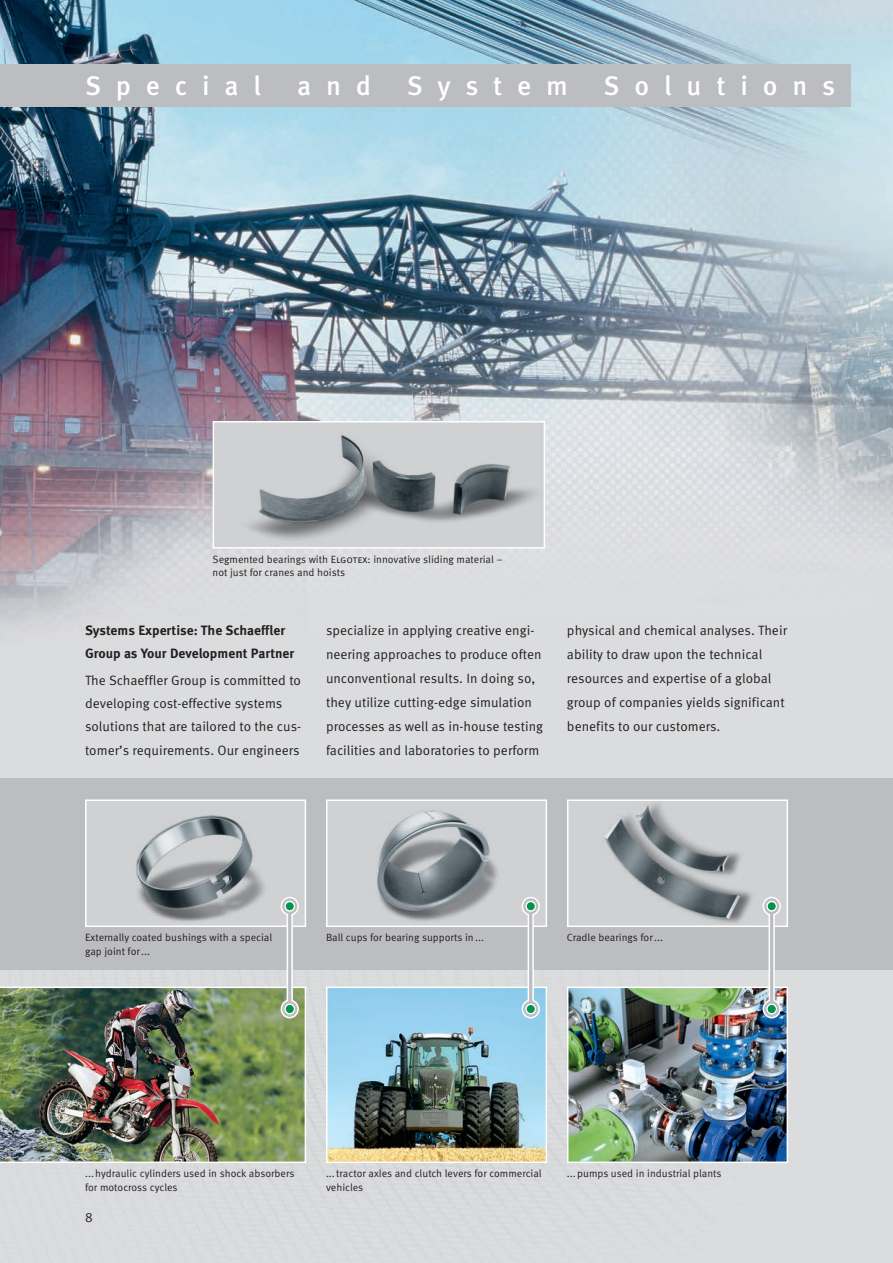
<style>
.page{position:relative;width:893px;height:1263px;background:#fff}
.page>*{position:absolute;margin:0;border:0;box-sizing:border-box;transform-origin:0 0}
.t1{font:500 27px "Schaeffler Meta";letter-spacing:.545em;color:#fff}
.t2{font:13.5px/24px "Schaeffler Meta";color:#231f20}
.t3{font:700 13.5px/23px "Schaeffler Meta";color:#231f20}
.t4{font:10.5px/13.5px "Schaeffler Meta";letter-spacing:-.005em;color:#231f20}
</style>
<div class="page">
<img style="left:0;top:0;width:893px;height:1263px">
<div style="left:0;top:64px;width:850px;height:42px;background:#bcbdc0"></div>
<div style="left:0;top:778px;width:893px;height:191px;background:#bcbdc0"></div>
<img style="left:570px;top:802px;width:215px;height:122px">
<div style="left:567px;top:799px;width:221px;height:128px;border:2px solid #fff"></div>
<img style="left:329px;top:802px;width:215px;height:122px">
<div style="left:326px;top:799px;width:221px;height:128px;border:2px solid #fff"></div>
<img style="left:88px;top:802px;width:215px;height:122px">
<div style="left:85px;top:799px;width:221px;height:128px;border:2px solid #fff"></div>
<img style="left:216px;top:424px;width:326px;height:122px">
<div style="left:213px;top:421px;width:332px;height:128px;border:2px solid #fff"></div>
<img style="left:570px;top:989px;width:215px;height:171px">
<div style="left:567px;top:986px;width:221px;height:177px;border:2px solid #fff"></div>
<img style="left:329px;top:989px;width:215px;height:171px">
<div style="left:326px;top:986px;width:221px;height:177px;border:2px solid #fff"></div>
<img style="left:0;top:986px;width:306px;height:177px">
<svg style="left:280px;top:896px;width:20px;height:123px"></svg>
<div style="left:286px;top:902px;width:8px;height:8px;background:#00944d;border-radius:50%"></div>
<div style="left:286px;top:1005px;width:8px;height:8px;background:#00944d;border-radius:50%"></div>
<svg style="left:521px;top:896px;width:20px;height:123px"></svg>
<div style="left:527px;top:902px;width:8px;height:8px;background:#00944d;border-radius:50%"></div>
<div style="left:527px;top:1005px;width:8px;height:8px;background:#00944d;border-radius:50%"></div>
<svg style="left:762px;top:896px;width:19px;height:123px"></svg>
<div style="left:768px;top:902px;width:8px;height:8px;background:#00944d;border-radius:50%"></div>
<div style="left:768px;top:1005px;width:8px;height:8px;background:#00944d;border-radius:50%"></div>
<h1 class="t1" style="left:85px;top:69px;width:178px">Special</h1>
<h1 class="t1" style="left:297px;top:69px;width:76px">and</h1>
<h1 class="t1" style="left:407px;top:69px;width:162px">System</h1>
<h1 class="t1" style="left:604px;top:69px;width:233px">Solutions</h1>
<p class="t4" style="left:213px;top:553px;width:292px">Segmented bearings with Elgotex: innovative sliding material – not just for cranes and hoists</p>
<p class="t3" style="left:85px;top:619px;width:211px">Systems Expertise: The Schaeffler<br>Group as Your Development Partner</p>
<p class="t2" style="left:85px;top:669px;width:218px;line-height:23.2px">The Schaeffler Group is committed to developing cost-effective systems solutions that are tailored to the cus&shy;tomer’s requirements. Our engineers</p>
<p class="t2" style="left:326px;top:619px;width:219px">specialize in applying creative engi&shy;neering approaches to produce often unconventional results. In doing so, they utilize cutting-edge simulation processes as well as in-house testing facilities and laboratories to perform</p>
<p class="t2" style="left:567px;top:619px;width:222px">physical and chemical analyses. Their ability to draw upon the technical resources and expertise of a global group of companies yields significant benefits to our customers.</p>
<p class="t4" style="left:85px;top:931px;width:189px">Externally coated bushings with a special gap joint for...</p>
<p class="t4" style="left:326px;top:931px;width:160px">Ball cups for bearing supports in...</p>
<p class="t4" style="left:567px;top:931px;width:98px">Cradle bearings for...</p>
<p class="t4" style="left:85px;top:1167px;width:211px">...hydraulic cylinders used in shock absorbers for motocross cycles</p>
<p class="t4" style="left:326px;top:1167px;width:217px">...tractor axles and clutch levers for commercial vehicles</p>
<p class="t4" style="left:567px;top:1167px;width:156px">...pumps used in industrial plants</p>
<p class="t2" style="left:85px;top:1205px;width:9px">8</p>
</div>
